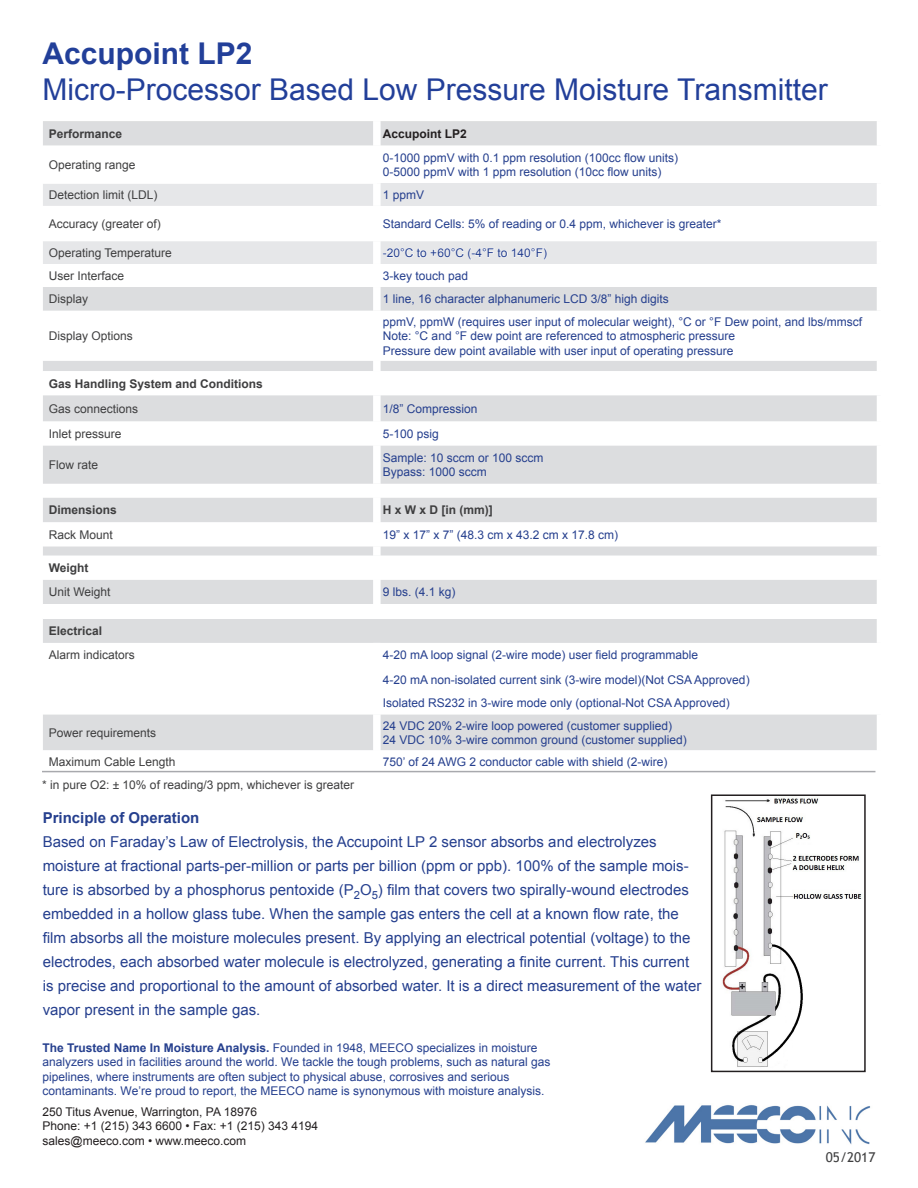
<style>
.page{position:relative;width:918px;height:1188px;background:#fff}
.page>*{position:absolute;margin:0;border:0;box-sizing:border-box;transform-origin:0 0}
.t1{font:30px "Arial";color:#223f99}
.t2{font:700 30px "Arial";color:#223f99}
.t3{font:15px/24px "Arial";color:#253f8e}
.t4{font:700 15px "Arial";color:#253f8e}
.t5{font:13.5px "Trebuchet MS";color:#3e3e3f}
.t6{font:12px/14.4px "Arial";color:#253f8e}
.t7{font:12px "Arial";color:#3e3e3f}
.t8{font:12px "Arial";color:#231f20}
.t9{font:700 12px "Arial";color:#3e3e3f}
.t10{font:700 12px "Arial";color:#231f20}
.s1{font-weight:700}
</style>
<div class="page">
<svg style="left:44px;top:123px;width:833px;height:627px"></svg>
<svg style="left:44px;top:184px;width:833px;height:80px"></svg>
<div style="left:377px;top:184px;width:504px;height:22px;background:#e6e7e9"></div>
<div style="left:43px;top:604px;width:838px;height:15px;background:#fff"></div>
<div style="left:373px;top:121px;width:8px;height:24px;background:#fff"></div>
<div style="left:373px;top:145px;width:8px;height:39px;background:#fff"></div>
<div style="left:373px;top:184px;width:8px;height:22px;background:#fff"></div>
<div style="left:877px;top:184px;width:7px;height:22px;background:#fff"></div>
<div style="left:373px;top:206px;width:8px;height:35px;background:#fff"></div>
<div style="left:373px;top:241px;width:8px;height:23px;background:#fff"></div>
<div style="left:373px;top:264px;width:8px;height:23px;background:#fff"></div>
<div style="left:373px;top:287px;width:8px;height:24px;background:#fff"></div>
<div style="left:373px;top:311px;width:8px;height:50px;background:#fff"></div>
<div style="left:373px;top:361px;width:8px;height:10px;background:#fff"></div>
<div style="left:373px;top:395px;width:8px;height:26px;background:#fff"></div>
<div style="left:373px;top:421px;width:8px;height:25px;background:#fff"></div>
<div style="left:373px;top:446px;width:8px;height:38px;background:#fff"></div>
<div style="left:373px;top:484px;width:8px;height:14px;background:#fff"></div>
<div style="left:373px;top:498px;width:8px;height:24px;background:#fff"></div>
<div style="left:373px;top:522px;width:8px;height:25px;background:#fff"></div>
<div style="left:373px;top:547px;width:8px;height:9px;background:#fff"></div>
<div style="left:373px;top:580px;width:8px;height:24px;background:#fff"></div>
<div style="left:373px;top:643px;width:8px;height:24px;background:#fff"></div>
<div style="left:373px;top:667px;width:8px;height:25px;background:#fff"></div>
<div style="left:373px;top:692px;width:8px;height:23px;background:#fff"></div>
<div style="left:373px;top:715px;width:8px;height:35px;background:#fff"></div>
<div style="left:373px;top:371px;width:8px;height:24px;background:#fff"></div>
<div style="left:373px;top:556px;width:8px;height:24px;background:#fff"></div>
<svg style="left:383px;top:248px;width:164px;height:12px"></svg>
<img style="left:722px;top:798px;width:141px;height:269px">
<div style="left:711px;top:794px;width:155px;height:278px;border:2px solid #231f20"></div>
<img style="left:645px;top:1105px;width:226px;height:40px">
<hr style="left:42px;top:771px;width:833px;height:1px;background:#a8a9ad">
<p class="t2" style="left:43px;top:33px;width:212px">Accupoint LP2</p>
<p class="t1" style="left:43px;top:69px;width:787px">Micro-Processor Based Low Pressure Moisture Transmitter</p>
<p class="t9" style="left:49px;top:125px;width:75px">Performance</p>
<p class="t10" style="left:383px;top:125px;width:86px">Accupoint LP2</p>
<p class="t7" style="left:49px;top:157px;width:88px">Operating range</p>
<p class="t6" style="left:383px;top:151px;width:297px">0-1000 ppmV with 0.1 ppm resolution (100cc flow units)</p>
<p class="t6" style="left:383px;top:165px;width:280px">0-5000 ppmV with 1 ppm resolution (10cc flow units)</p>
<p class="t7" style="left:49px;top:187px;width:110px">Detection limit (LDL)</p>
<p class="t6" style="left:383px;top:188px;width:43px">1 ppmV</p>
<p class="t7" style="left:49px;top:216px;width:114px">Accuracy (greater of)</p>
<p class="t6" style="left:383px;top:217px;width:340px">Standard Cells: 5% of reading or 0.4 ppm, whichever is greater*</p>
<p class="t7" style="left:49px;top:245px;width:125px">Operating Temperature</p>
<p class="t6" style="left:383px;top:246px;width:166px">-20°C to +60°C (-4°F to 140°F)</p>
<p class="t7" style="left:49px;top:268px;width:77px">User Interface</p>
<p class="t6" style="left:383px;top:269px;width:87px">3-key touch pad</p>
<p class="t7" style="left:49px;top:291px;width:41px">Display</p>
<p class="t6" style="left:383px;top:292px;width:288px">1 line, 16 character alphanumeric LCD 3/8” high digits</p>
<p class="t7" style="left:49px;top:328px;width:86px">Display Options</p>
<p class="t6" style="left:383px;top:314px;width:481px">ppmV, ppmW (requires user input of molecular weight), °C or °F Dew point, and lbs/mmscf</p>
<p class="t6" style="left:383px;top:329px;width:354px">Note: °C and °F dew point are referenced to atmospheric pressure</p>
<p class="t6" style="left:383px;top:343px;width:352px">Pressure dew point available with user input of operating pressure</p>
<p class="t9" style="left:49px;top:375px;width:216px">Gas Handling System and Conditions</p>
<p class="t7" style="left:49px;top:401px;width:91px">Gas connections</p>
<p class="t6" style="left:383px;top:401px;width:96px">1/8” Compression</p>
<p class="t7" style="left:49px;top:426px;width:74px">Inlet pressure</p>
<p class="t6" style="left:383px;top:427px;width:58px">5-100 psig</p>
<p class="t7" style="left:49px;top:457px;width:51px">Flow rate</p>
<p class="t6" style="left:383px;top:451px;width:162px">Sample: 10 sccm or 100 sccm</p>
<p class="t6" style="left:383px;top:465px;width:106px">Bypass: 1000 sccm</p>
<p class="t9" style="left:49px;top:502px;width:70px">Dimensions</p>
<p class="t9" style="left:383px;top:502px;width:112px">H x W x D [in (mm)]</p>
<p class="t7" style="left:49px;top:527px;width:66px">Rack Mount</p>
<p class="t6" style="left:383px;top:527px;width:237px">19” x 17” x 7” (48.3 cm x 43.2 cm x 17.8 cm)</p>
<p class="t9" style="left:49px;top:560px;width:41px">Weight</p>
<p class="t7" style="left:49px;top:584px;width:63px">Unit Weight</p>
<p class="t6" style="left:383px;top:585px;width:74px">9 lbs. (4.1 kg)</p>
<p class="t9" style="left:49px;top:623px;width:55px">Electrical</p>
<p class="t7" style="left:49px;top:647px;width:88px">Alarm indicators</p>
<p class="t6" style="left:383px;top:648px;width:317px">4-20 mA loop signal (2-wire mode) user field programmable</p>
<p class="t6" style="left:383px;top:673px;width:368px">4-20 mA non-isolated current sink (3-wire model)(Not CSA Approved)</p>
<p class="t6" style="left:383px;top:696px;width:348px">Isolated RS232 in 3-wire mode only (optional-Not CSA Approved)</p>
<p class="t7" style="left:49px;top:725px;width:109px">Power requirements</p>
<p class="t6" style="left:383px;top:718px;width:291px">24 VDC 20% 2-wire loop powered (customer supplied)</p>
<p class="t6" style="left:383px;top:733px;width:306px">24 VDC 10% 3-wire common ground (customer supplied)</p>
<p class="t7" style="left:49px;top:754px;width:128px">Maximum Cable Length</p>
<p class="t6" style="left:383px;top:755px;width:286px">750’ of 24 AWG 2 conductor cable with shield (2-wire)</p>
<p class="t7" style="left:42px;top:777px;width:314px">* in pure O2: ± 10% of reading/3 ppm, whichever is greater</p>
<p class="t4" style="left:43px;top:808px;width:158px">Principle of Operation</p>
<p class="t3" style="left:43px;top:830px;width:660px">Based on Faraday’s Law of Electrolysis, the Accupoint LP 2 sensor absorbs and electrolyzes moisture at fractional parts-per-million or parts per billion (ppm or ppb). 100% of the sample mois&shy;ture is absorbed by a phosphorus pentoxide (P<sub>2</sub>O<sub>5</sub>) film that covers two spirally-wound electrodes embedded in a hollow glass tube. When the sample gas enters the cell at a known flow rate, the film absorbs all the moisture molecules present. By applying an electrical potential (voltage) to the electrodes, each absorbed water molecule is electrolyzed, generating a finite current. This current is precise and proportional to the amount of absorbed water. It is a direct measurement of the water vapor present in the sample gas.</p>
<p class="t6" style="left:43px;top:1041px;width:497px"><span class="s1">The Trusted Name In Moisture Analysis.</span> Founded in 1948, MEECO specializes in moisture</p>
<p class="t6" style="left:43px;top:1055px;width:510px">analyzers used in facilities around the world. We tackle the tough problems, such as natural gas pipelines, where instruments are often subject to physical abuse, corrosives and serious</p>
<p class="t6" style="left:43px;top:1084px;width:503px">contaminants. We’re proud to report, the MEECO name is synonymous with moisture analysis.</p>
<p class="t8" style="left:43px;top:1104px;width:216px">250 Titus Avenue, Warrington, PA 18976</p>
<p class="t8" style="left:43px;top:1118px;width:277px">Phone: +1 (215) 343 6600 • Fax: +1 (215) 343 4194</p>
<p class="t8" style="left:43px;top:1133px;width:205px">sales@meeco.com • www.meeco.com</p>
<p class="t5" style="left:826px;top:1149px;width:51px">05/2017</p>
</div>
